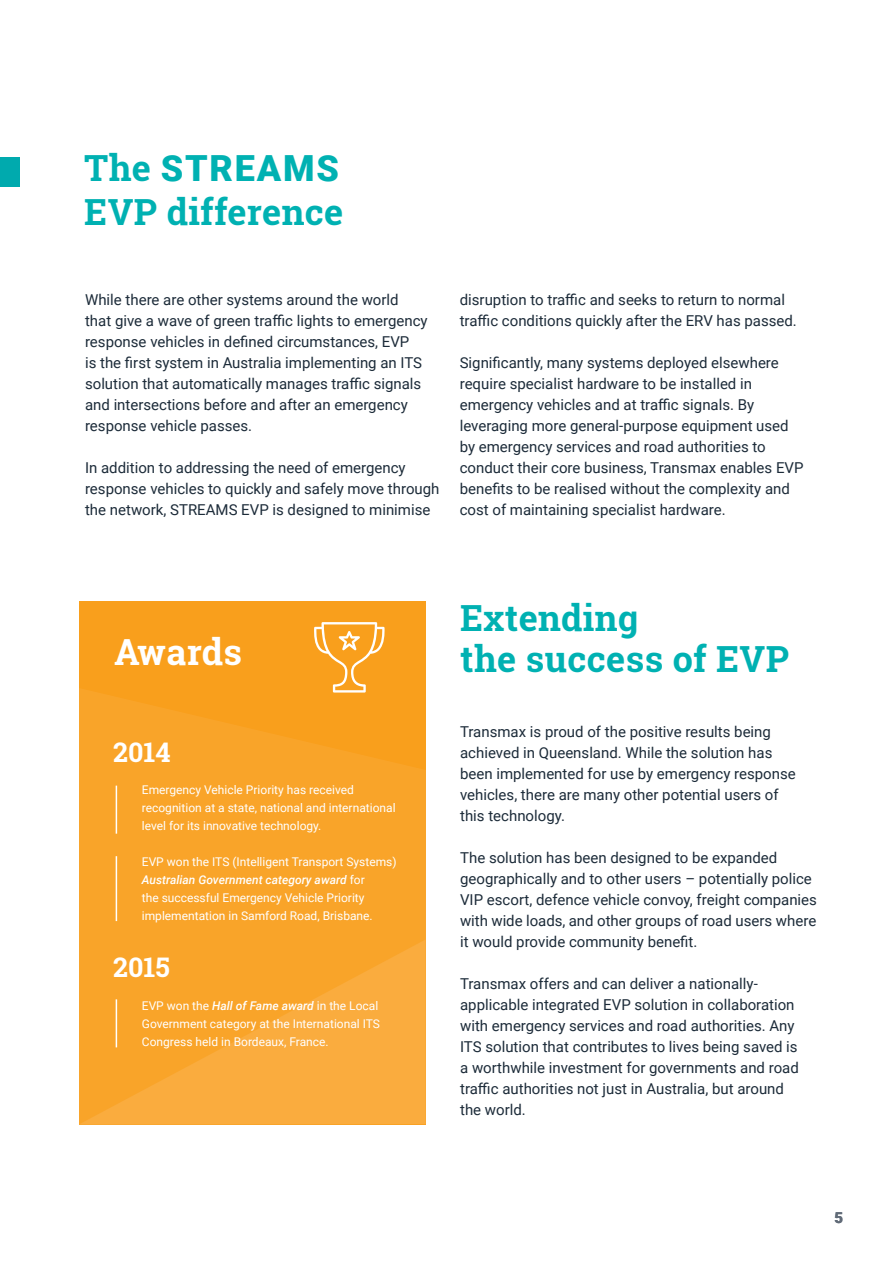
<style>
.page{position:relative;width:893px;height:1263px;background:#fff}
.page>*{position:absolute;margin:0;border:0;box-sizing:border-box;transform-origin:0 0}
.t1{font:700 36px/40.5px "Roboto Slab";letter-spacing:.01em;color:#00b1b2}
.t2{font:900 36px "Roboto";letter-spacing:.05em;color:#00b1b2}
.t3{font:700 36px "Roboto Slab";letter-spacing:.01em;color:#fff}
.t4{font:700 27px "Roboto Slab";color:#fff}
.t5{font:15px/21px "Roboto";color:#1c2b39}
.t6{font:900 15px "Roboto";color:#616b78}
.t7{font:12px/18px "Roboto";color:#fff}
.s1{font-family:"Roboto Slab";font-weight:700}
.s2{font-weight:500;font-style:italic}
</style>
<div class="page">
<div style="left:0;top:157px;width:19px;height:29px;background:#00aaae"></div>
<svg style="left:79px;top:601px;width:347px;height:523px;background:#f9a429"></svg>
<svg style="left:314px;top:622px;width:71px;height:70px;background:#fab045"></svg>
<hr style="left:116px;top:856px;width:1px;height:65px;background:#fff">
<hr style="left:116px;top:999px;width:1px;height:48px;background:#fff">
<hr style="left:116px;top:786px;width:1px;height:48px;background:#fff">
<h1 class="t2" style="left:84px;top:143px;width:256px"><span class="s1">The</span> STREAMS</h1>
<h1 class="t1" style="left:84px;top:191px;width:260px">EVP difference</h1>
<p class="t5" style="left:85px;top:288px;width:344px">While there are other systems around the world that give a wave of green traffic lights to emergency response vehicles in defined circumstances, EVP<br>is the first system in Australia implementing an ITS solution that automatically manages traffic signals and intersections before and after an emergency response vehicle passes.</p>
<p class="t5" style="left:85px;top:456px;width:356px">In addition to addressing the need of emergency response vehicles to quickly and safely move through the network, STREAMS EVP is designed to minimise</p>
<p class="t5" style="left:460px;top:288px;width:339px">disruption to traffic and seeks to return to normal traffic conditions quickly after the ERV has passed.</p>
<p class="t5" style="left:460px;top:351px;width:345px">Significantly, many systems deployed elsewhere require specialist hardware to be installed in emergency vehicles and at traffic signals. By leveraging more general-purpose equipment used by emergency services and road authorities to conduct their core business, Transmax enables EVP benefits to be realised without the complexity and cost of maintaining specialist hardware.</p>
<h1 class="t3" style="left:114px;top:628px;width:129px">Awards</h1>
<h2 class="t4" style="left:113px;top:733px;width:59px">2014</h2>
<p class="t7" style="left:142px;top:780px;width:255px">Emergency Vehicle Priority has received recognition at a state, national and international level for its innovative technology.</p>
<p class="t7" style="left:142px;top:852px;width:256px">EVP won the ITS (Intelligent Transport Systems)<br><span class="s2">Australian Government category award</span> for<br>the successful Emergency Vehicle Priority implementation in Samford Road, Brisbane.</p>
<h2 class="t4" style="left:113px;top:949px;width:58px">2015</h2>
<p class="t7" style="left:142px;top:996px;width:240px">EVP won the <span class="s2">Hall of Fame award</span> in the Local<br>Government category at the International ITS<br>Congress held in Bordeaux, France.</p>
<h1 class="t1" style="left:460px;top:598px;width:330px">Extending<br>the success of EVP</h1>
<p class="t5" style="left:460px;top:720px;width:337px">Transmax is proud of the positive results being achieved in Queensland. While the solution has been implemented for use by emergency response vehicles, there are many other potential users of this technology.</p>
<p class="t5" style="left:460px;top:846px;width:358px">The solution has been designed to be expanded geographically and to other users – potentially police VIP escort, defence vehicle convoy, freight companies with wide loads, and other groups of road users where it would provide community benefit.</p>
<p class="t5" style="left:460px;top:972px;width:340px">Transmax offers and can deliver a nationally&shy;applicable integrated EVP solution in collaboration with emergency services and road authorities. Any ITS solution that contributes to lives being saved is a worthwhile investment for governments and road traffic authorities not just in Australia, but around the world.</p>
<p class="t6" style="left:834px;top:1207px;width:10px">5</p>
</div>
